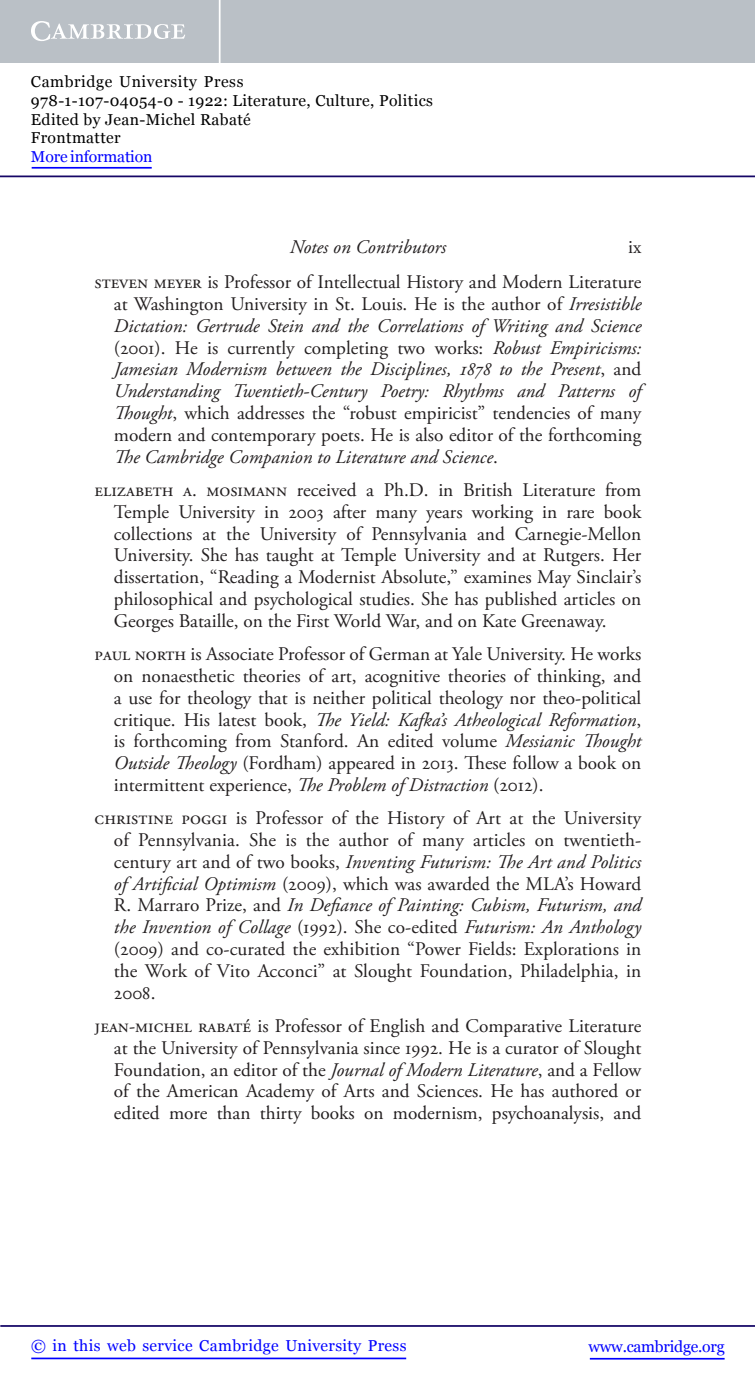
<style>
.page{position:relative;width:755px;height:1385px;background:#fff}
.page>*{position:absolute;margin:0;border:0;box-sizing:border-box;transform-origin:0 0}
.t1{font:19.25px/21.9px "Adobe Garamond Pro";color:#231f20;text-align:justify}
.t2{font:italic 19.25px/21.9px "Adobe Garamond Pro";color:#231f20;text-align:justify}
.t3{font:15.75px/18.6px "Georgia";letter-spacing:.025em;color:#000}
.t4{font:15.75px "Georgia";letter-spacing:.025em;color:#00f}
.t5{font:15.75px "Georgia";letter-spacing:-.015em;color:#00f}
.t6{font:15.75px "Georgia";letter-spacing:-.01em;color:#00f}
.s1{font-style:normal}
.s2{font-style:italic}
</style>
<div class="page">
<hr style="left:589px;top:1358px;width:135px;height:1px;background:#00f">
<hr style="left:0;top:1325px;width:754px;height:2px;background:#150666">
<hr style="left:31px;top:1357px;width:375px;height:2px;background:#00f">
<div style="left:0;top:0;width:754px;height:63px;background:#bac0c6"></div>
<svg style="left:31px;top:21px;width:154px;height:20px"></svg>
<hr style="left:219px;top:0;width:1px;height:63px;background:#fff">
<hr style="left:0;top:175px;width:754px;height:2px;background:#150666">
<hr style="left:32px;top:167px;width:120px;height:2px;background:#00f">
<p class="t3" style="left:31px;top:73px;width:403px">Cambridge University Press<br>978-1-107-04054-0 - 1922: Literature, Culture, Politics<br>Edited by Jean-Michel Rabaté<br>Frontmatter</p>
<p class="t6" style="left:31px;top:147px;width:123px">More information</p>
<p class="t2" style="left:289px;top:238px;width:158px">Notes on Contributors</p>
<p class="t1" style="left:95px;top:231px;width:548px;line-height:35px;text-align:right">ix<br>Steven Meyer is Professor of Intellectual History and Modern Literature</p>
<p class="t2" style="left:114px;top:294px;width:528px"><span class="s1">at Washington University in St. Louis. He is the author of</span> Irresistible Dictation: Gertrude Stein and the Correlations of Writing and Science <span class="s1">(2001). He is currently completing two works:</span> Robust Empiricisms:<br>Jamesian Modernism between the Disciplines, 1878 to the Present <span class="s1">, and </span>Understanding Twentieth-Century Poetry: Rhythms and Patterns of Thought <span class="s1">, which addresses the “robust empiricist” tendencies of many modern and contemporary poets. He is also editor of the forthcoming </span>The Cambridge Companion to Literature and Science <span class="s1">.</span></p>
<p class="t1" style="left:114px;top:480px;width:529px;text-indent:-19px">Elizabeth A. Mosimann received a Ph.D. in British Literature from Temple University in 2003 after many years working in rare book collections at the University of Pennsylvania and Carnegie-Mellon University. She has taught at Temple University and at Rutgers. Her dissertation, “Reading a Modernist Absolute,” examines May Sinclair’s philosophical and psychological studies. She has published articles on Georges Bataille, on the First World War, and on Kate Greenaway.</p>
<p class="t1" style="left:114px;top:644px;width:528px;text-indent:-19px">Paul North is Associate Professor of German at Yale University. He works on nonaesthetic theories of art, acognitive theories of thinking, and a use for theology that is neither political theology nor theo-political critique. His latest book, <span class="s2">The Yield: Kafka’s Atheological Reformation</span> , is forthcoming from Stanford. An edited volume <span class="s2">Messianic Thought Outside Theology</span> (Fordham) appeared in 2013. These follow a book on intermittent experience, <span class="s2">The Problem of Distraction</span> (2012).</p>
<p class="t1" style="left:114px;top:809px;width:528px;text-indent:-19px">Christine Poggi is Professor of the History of Art at the University of Pennsylvania. She is the author of many articles on twentieth&shy;century art and of two books, <span class="s2">Inventing Futurism: The Art and Politics of Artificial Optimism</span> (2009), which was awarded the MLA’s Howard R. Marraro Prize, and <span class="s2">In Defiance of Painting: Cubism, Futurism, and the Invention of Collage</span> (1992). She co-edited <span class="s2">Futurism: An Anthology </span>(2009) and co-curated the exhibition “Power Fields: Explorations in the Work of Vito Acconci” at Slought Foundation, Philadelphia, in 2008.</p>
<p class="t1" style="left:114px;top:1016px;width:529px;text-indent:-19px">Jean-Michel Rabaté is Professor of English and Comparative Literature at the University of Pennsylvania since 1992. He is a curator of Slought Foundation, an editor of the <span class="s2">Journal of Modern Literature</span> , and a Fellow of the American Academy of Arts and Sciences. He has authored or edited more than thirty books on modernism, psychoanalysis, and</p>
<p class="t4" style="left:31px;top:1336px;width:376px">© in this web service Cambridge University Press</p>
<p class="t5" style="left:588px;top:1336px;width:137px">www.cambridge.org</p>
</div>
